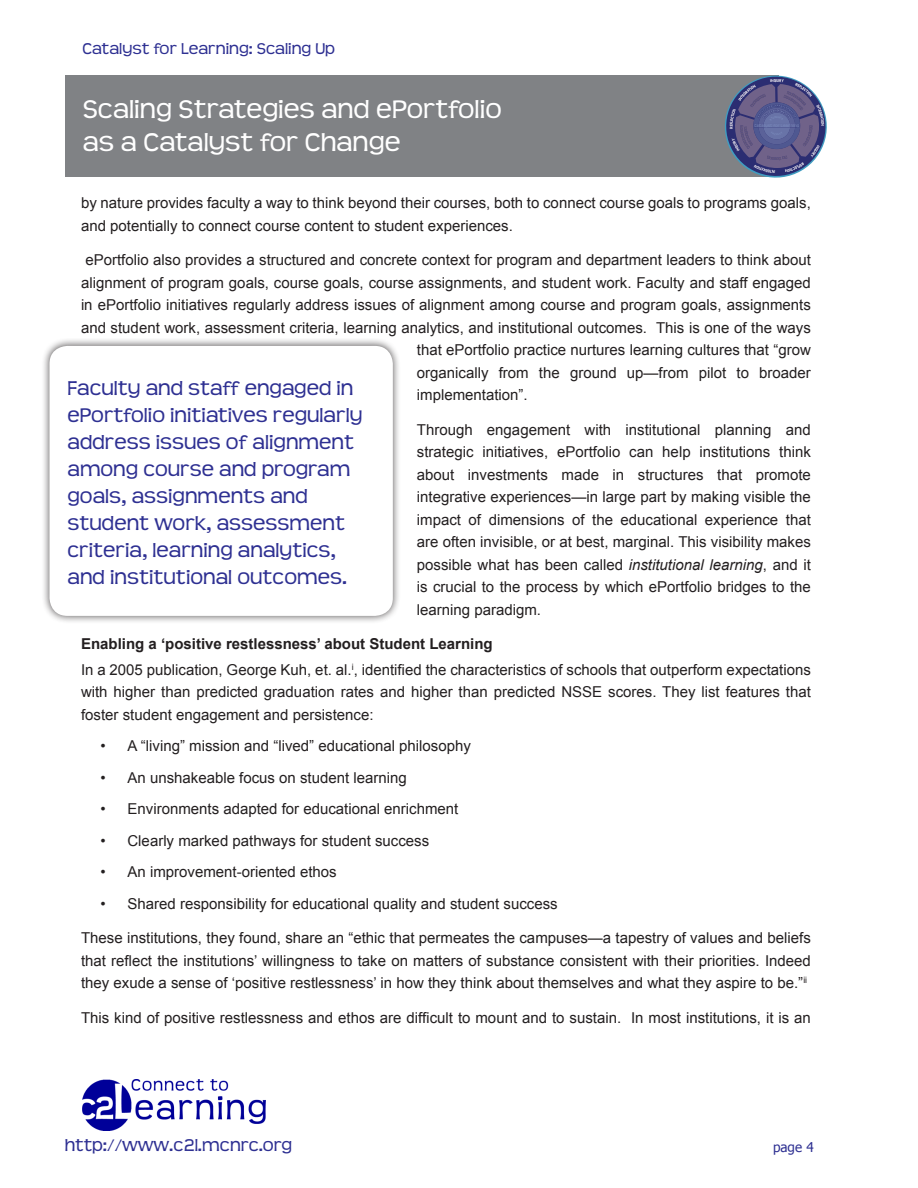
<style>
.page{position:relative;width:918px;height:1188px;background:#fff}
.page>*{position:absolute;margin:0;border:0;box-sizing:border-box;transform-origin:0 0}
.t1{font:27px/32.4px "Teen";color:#fff}
.quotecallout{font:21px/27px "Teen";color:#2e3092}
.t2{font:18px "Teen";color:#2e3092}
.t3{font:16.5px "Teen";color:#2e3092}
.Body_text{font:15px/22.5px "Arial";color:#231f20;text-align:justify}
.subheadings{font:700 15px "Arial";color:#231f20}
.t4{font:13.5px "Tahoma";color:#2e3092}
.s1{font-style:italic}
</style>
<div class="page">
<div style="left:65px;top:76px;width:713px;height:101px;background:#808285"></div>
<img style="left:82px;top:1080px;width:184px;height:51px">
<div style="left:41px;top:338px;width:360px;height:286px;background:#231f20;opacity:.75"></div>
<div style="left:50px;top:346px;width:343px;height:270px;background:#fff;border-radius:18px"></div>
<svg style="left:725px;top:76px;width:102px;height:102px"></svg>
<p class="t3" style="left:82px;top:39px;width:254px">Catalyst for Learning: Scaling Up</p>
<h1 class="t1" style="left:83px;top:94px;width:420px">Scaling Strategies and ePortfolio as a Catalyst for Change</h1>
<p class="Body_text" style="left:81px;top:192px;width:731px">by nature provides faculty a way to think beyond their courses, both to connect course goals to programs goals, and potentially to connect course content to student experiences.</p>
<p class="Body_text" style="left:85px;top:249px;width:727px">ePortfolio also provides a structured and concrete context for program and department leaders to think about</p>
<p class="Body_text" style="left:81px;top:271px;width:731px">alignment of program goals, course goals, course assignments, and student work. Faculty and staff engaged</p>
<p class="Body_text" style="left:81px;top:294px;width:731px">in ePortfolio initiatives regularly address issues of alignment among course and program goals, assignments</p>
<p class="Body_text" style="left:81px;top:316px;width:731px">and student work, assessment criteria, learning analytics, and institutional outcomes. This is one of the ways</p>
<p class="Body_text" style="left:417px;top:339px;width:396px">that ePortfolio practice nurtures learning cultures that “grow</p>
<p class="Body_text" style="left:417px;top:361px;width:396px">organically from the ground up—from pilot to broader</p>
<p class="Body_text" style="left:417px;top:384px;width:112px">implementation”.</p>
<p class="Body_text" style="left:417px;top:418px;width:396px">Through engagement with institutional planning and strategic initiatives, ePortfolio can help institutions think about investments made in structures that promote integrative experiences—in large part by making visible the impact of dimensions of the educational experience that are often invisible, or at best, marginal. This visibility makes possible what has been called <span class="s1">institutional learning</span>, and it is crucial to the process by which ePortfolio bridges to the learning paradigm.</p>
<p class="subheadings" style="left:81px;top:634px;width:413px">Enabling a ‘positive restlessness’ about Student Learning</p>
<p class="Body_text" style="left:81px;top:658px;width:731px">In a 2005 publication, George Kuh, et. al.<sup>i</sup>, identified the characteristics of schools that outperform expectations with higher than predicted graduation rates and higher than predicted NSSE scores. They list features that foster student engagement and persistence:</p>
<p class="Body_text" style="left:100px;top:735px;width:372px">• A “living” mission and “lived” educational philosophy</p>
<p class="Body_text" style="left:100px;top:766px;width:308px">• An unshakeable focus on student learning</p>
<p class="Body_text" style="left:100px;top:798px;width:359px">• Environments adapted for educational enrichment</p>
<p class="Body_text" style="left:100px;top:829px;width:330px">• Clearly marked pathways for student success</p>
<p class="Body_text" style="left:100px;top:861px;width:238px">• An improvement-oriented ethos</p>
<p class="Body_text" style="left:100px;top:892px;width:459px">• Shared responsibility for educational quality and student success</p>
<p class="Body_text" style="left:81px;top:927px;width:731px">These institutions, they found, share an “ethic that permeates the campuses—a tapestry of values and beliefs that reflect the institutions’ willingness to take on matters of substance consistent with their priorities. Indeed they exude a sense of ‘positive restlessness’ in how they think about themselves and what they aspire to be.”<sup>ii</sup></p>
<p class="Body_text" style="left:81px;top:1006px;width:731px">This kind of positive restlessness and ethos are difficult to mount and to sustain. In most institutions, it is an</p>
<p class="quotecallout" style="left:68px;top:374px;width:296px">Faculty and staff engaged in ePortfolio initiatives regularly address issues of alignment among course and program goals, assignments and student work, assessment criteria, learning analytics, and institutional outcomes.</p>
<p class="t2" style="left:65px;top:1135px;width:229px">http://www.c2l.mcnrc.org</p>
<p class="t4" style="left:773px;top:1138px;width:42px">page 4</p>
</div>
